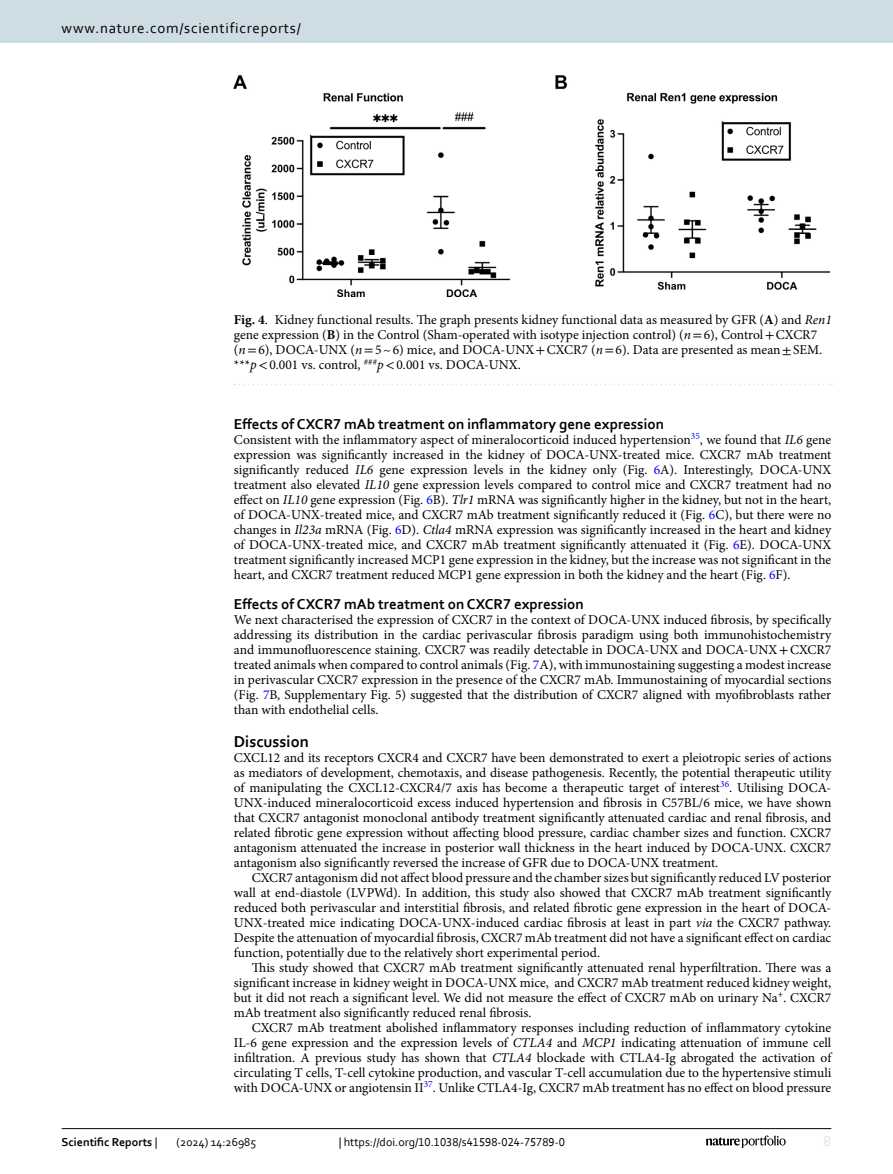
<style>
.page{position:relative;width:893px;height:1174px;background:#fff}
.page>*{position:absolute;margin:0;border:0;box-sizing:border-box;transform-origin:0 0}
.Head_1{font:700 16.5px "Corbel";color:#000}
.Head_2{font:700 15px "Corbel";color:#000}
.t1{font:15px "Corbel";letter-spacing:.05em;color:#000}
.t2{font:15px "Corbel";color:#d9e4eb}
.Body_Text{font:13.5px/15px "Minion Pro";color:#000;text-align:justify}
.Body_Text_Indent{font:13.5px/15px "Minion Pro";color:#000;text-align:justify}
.Figure_Caption{font:13.5px/15px "Minion Pro";color:#000}
.t3{font:12px "Corbel";color:#000}
.t4{font:700 12px "Corbel";color:#000}
.s1{font-weight:700}
.s2{font-style:italic}
.s3{font-family:"STIX"}
.s4{color:#00f}
.s5{font-weight:400}
</style>
<div class="page">
<img style="left:234px;top:76px;width:595px;height:220px">
<svg style="left:235px;top:384px;width:597px;height:1px"></svg>
<hr style="left:62px;top:1128px;width:769px;height:1px;background:#000">
<svg style="left:706px;top:1135px;width:80px;height:12px"></svg>
<div style="left:0;top:0;width:893px;height:43px;background:#cedde4"></div>
<p class="t1" style="left:62px;top:18px;width:241px">www.nature.com/scientificreports/</p>
<p class="Figure_Caption" style="left:234px;top:312px;width:599px"><span class="s1">Fig. 4</span>. Kidney functional results. The graph presents kidney functional data as measured by GFR (<span class="s1">A</span>) and <span class="s2">Ren1 </span>gene expression (<span class="s1">B</span>) in the Control (Sham-operated with isotype injection control) (<span class="s2">n</span><span class="s3">=</span>6), Control<span class="s3">+</span>CXCR7 (<span class="s2">n</span><span class="s3">=</span>6), DOCA-UNX (<span class="s2">n</span><span class="s3">=</span>5~6) mice, and DOCA-UNX<span class="s3">+</span>CXCR7 (<span class="s2">n</span><span class="s3">=</span>6). Data are presented as mean<span class="s3">±</span>SEM. ***<span class="s2">p</span><span class="s3">&lt;</span>0.001 vs. control, <sup>###</sup><span class="s2">p</span><span class="s3">&lt;</span>0.001 vs. DOCA-UNX.</p>
<p class="Head_2" style="left:234px;top:414px;width:432px">Effects of CXCR7 mAb treatment on inflammatory gene expression</p>
<p class="Body_Text" style="left:234px;top:432px;width:599px">Consistent with the inflammatory aspect of mineralocorticoid induced hypertension<sup>35</sup>, we found that <span class="s2">IL6</span> gene expression was significantly increased in the kidney of DOCA-UNX-treated mice. CXCR7 mAb treatment significantly reduced <span class="s2">IL6</span> gene expression levels in the kidney only (Fig. <span class="s4">6</span>A). Interestingly, DOCA-UNX treatment also elevated <span class="s2">IL10</span> gene expression levels compared to control mice and CXCR7 treatment had no effect on <span class="s2">IL10</span> gene expression (Fig. <span class="s4">6</span>B). <span class="s2">Tlr1</span> mRNA was significantly higher in the kidney, but not in the heart, of DOCA-UNX-treated mice, and CXCR7 mAb treatment significantly reduced it (Fig. <span class="s4">6</span>C), but there were no changes in <span class="s2">Il23a</span> mRNA (Fig. <span class="s4">6</span>D). <span class="s2">Ctla4</span> mRNA expression was significantly increased in the heart and kidney of DOCA-UNX-treated mice, and CXCR7 mAb treatment significantly attenuated it (Fig. <span class="s4">6</span>E). DOCA-UNX treatment significantly increased MCP1 gene expression in the kidney, but the increase was not significant in the heart, and CXCR7 treatment reduced MCP1 gene expression in both the kidney and the heart (Fig. <span class="s4">6</span>F).</p>
<p class="Head_2" style="left:234px;top:594px;width:351px">Effects of CXCR7 mAb treatment on CXCR7 expression</p>
<p class="Body_Text" style="left:234px;top:612px;width:599px">We next characterised the expression of CXCR7 in the context of DOCA-UNX induced fibrosis, by specifically addressing its distribution in the cardiac perivascular fibrosis paradigm using both immunohistochemistry and immunofluorescence staining. CXCR7 was readily detectable in DOCA-UNX and DOCA-UNX<span class="s3">+</span>CXCR7 treated animals when compared to control animals (Fig. <span class="s4">7</span>A), with immunostaining suggesting a modest increase in perivascular CXCR7 expression in the presence of the CXCR7 mAb. Immunostaining of myocardial sections (Fig. <span class="s4">7</span>B, Supplementary Fig. 5) suggested that the distribution of CXCR7 aligned with myofibroblasts rather than with endothelial cells.</p>
<p class="Head_1" style="left:234px;top:731px;width:77px">Discussion</p>
<p class="Body_Text" style="left:234px;top:750px;width:599px">CXCL12 and its receptors CXCR4 and CXCR7 have been demonstrated to exert a pleiotropic series of actions as mediators of development, chemotaxis, and disease pathogenesis. Recently, the potential therapeutic utility of manipulating the CXCL12-CXCR4/7 axis has become a therapeutic target of interest<sup>36</sup>. Utilising DOCA-UNX-induced mineralocorticoid excess induced hypertension and fibrosis in C57BL/6 mice, we have shown that CXCR7 antagonist monoclonal antibody treatment significantly attenuated cardiac and renal fibrosis, and related fibrotic gene expression without affecting blood pressure, cardiac chamber sizes and function. CXCR7 antagonism attenuated the increase in posterior wall thickness in the heart induced by DOCA-UNX. CXCR7 antagonism also significantly reversed the increase of GFR due to DOCA-UNX treatment.</p>
<p class="Body_Text_Indent" style="left:234px;top:870px;width:599px;text-indent:18px">CXCR7 antagonism did not affect blood pressure and the chamber sizes but significantly reduced LV posterior wall at end-diastole (LVPWd). In addition, this study also showed that CXCR7 mAb treatment significantly reduced both perivascular and interstitial fibrosis, and related fibrotic gene expression in the heart of DOCA-UNX-treated mice indicating DOCA-UNX-induced cardiac fibrosis at least in part <span class="s2">via</span> the CXCR7 pathway.<br>Despite the attenuation of myocardial fibrosis, CXCR7 mAb treatment did not have a significant effect on cardiac function, potentially due to the relatively short experimental period.</p>
<p class="Body_Text_Indent" style="left:234px;top:960px;width:599px;text-indent:18px">This study showed that CXCR7 mAb treatment significantly attenuated renal hyperfiltration. There was a significant increase in kidney weight in DOCA-UNX mice, and CXCR7 mAb treatment reduced kidney weight, but it did not reach a significant level. We did not measure the effect of CXCR7 mAb on urinary Na<sup>+</sup>. CXCR7 mAb treatment also significantly reduced renal fibrosis.</p>
<p class="Body_Text_Indent" style="left:234px;top:1020px;width:599px;text-indent:18px">CXCR7 mAb treatment abolished inflammatory responses including reduction of inflammatory cytokine IL-6 gene expression and the expression levels of <span class="s2">CTLA4</span> and <span class="s2">MCP1</span> indicating attenuation of immune cell infiltration. A previous study has shown that <span class="s2">CTLA4</span> blockade with CTLA4-Ig abrogated the activation of circulating T cells, T-cell cytokine production, and vascular T-cell accumulation due to the hypertensive stimuli with DOCA-UNX or angiotensin II<sup>37</sup>. Unlike CTLA4-Ig, CXCR7 mAb treatment has no effect on blood pressure</p>
<p class="t4" style="left:62px;top:1134px;width:97px">Scientific Reports <span class="s5">|</span></p>
<p class="t3" style="left:177px;top:1134px;width:81px">(2024) 14:26985</p>
<p class="t3" style="left:339px;top:1134px;width:228px">| https://doi.org/10.1038/s41598-024-75789-0</p>
<p class="t2" style="left:824px;top:1132px;width:9px">8</p>
</div>
